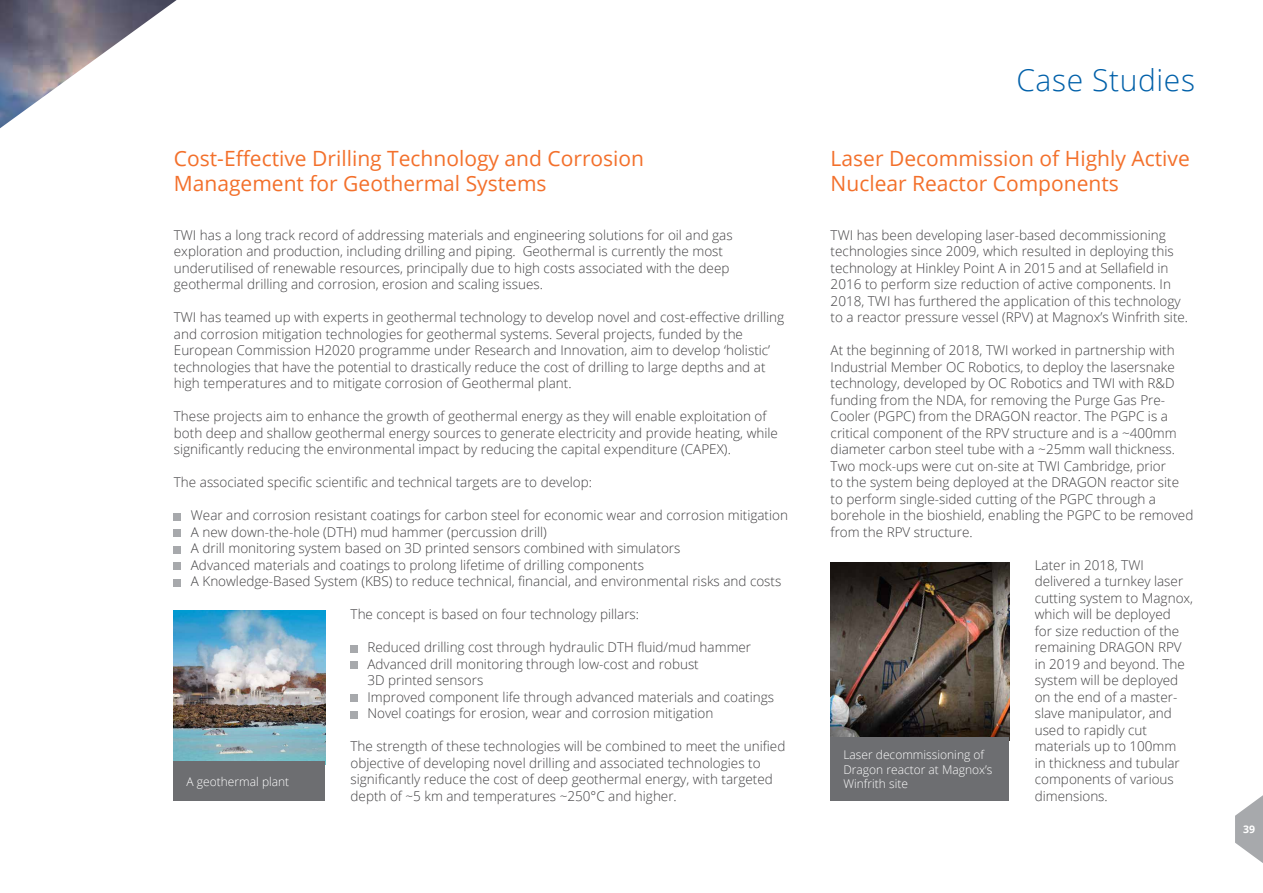
<style>
.page{position:relative;width:1263px;height:893px;background:#fff}
.page>*{position:absolute;margin:0;border:0;box-sizing:border-box;transform-origin:0 0}
.t1{font:300 30px "Open Sans";letter-spacing:.02em;color:#0060a9}
.t2{font:21px/25.2px "Open Sans";color:#f3702b}
.t3{font:300 13.5px/16.5px "Open Sans";color:#414042}
.t4{font:300 12px/14.4px "Open Sans";color:#fff}
.t5{font:700 10.5px "Open Sans";color:#fff}
</style>
<div class="page">
<svg style="left:0;top:0;width:181px;height:801px"></svg>
<svg style="left:1235px;top:795px;width:28px;height:68px"></svg>
<div style="left:174px;top:513px;width:7px;height:7px;background:#a7a9ac"></div>
<div style="left:174px;top:529px;width:7px;height:8px;background:#a7a9ac"></div>
<div style="left:174px;top:546px;width:7px;height:7px;background:#a7a9ac"></div>
<div style="left:174px;top:562px;width:7px;height:8px;background:#a7a9ac"></div>
<div style="left:174px;top:579px;width:7px;height:7px;background:#a7a9ac"></div>
<div style="left:351px;top:645px;width:7px;height:7px;background:#a7a9ac"></div>
<div style="left:351px;top:661px;width:7px;height:8px;background:#a7a9ac"></div>
<div style="left:351px;top:694px;width:7px;height:8px;background:#a7a9ac"></div>
<div style="left:351px;top:711px;width:7px;height:7px;background:#a7a9ac"></div>
<img style="left:831px;top:563px;width:178px;height:174px">
<div style="left:831px;top:737px;width:178px;height:64px;background:#6d6e71"></div>
<img style="left:174px;top:610px;width:151px;height:151px">
<div style="left:174px;top:761px;width:151px;height:40px;background:#6d6e71"></div>
<h1 class="t1" style="left:1016px;top:60px;width:180px">Case Studies</h1>
<h2 class="t2" style="left:174px;top:145px;width:472px">Cost-Effective Drilling Technology and Corrosion<br>Management for Geothermal Systems</h2>
<p class="t3" style="left:174px;top:226px;width:560px">TWI has a long track record of addressing materials and engineering solutions for oil and gas exploration and production, including drilling and piping. Geothermal is currently the most underutilised of renewable resources, principally due to high costs associated with the deep geothermal drilling and corrosion, erosion and scaling issues.</p>
<p class="t3" style="left:174px;top:309px;width:612px">TWI has teamed up with experts in geothermal technology to develop novel and cost-effective drilling and corrosion mitigation technologies for geothermal systems. Several projects, funded by the European Commission H2020 programme under Research and Innovation, aim to develop ‘holistic’ technologies that have the potential to drastically reduce the cost of drilling to large depths and at high temperatures and to mitigate corrosion of Geothermal plant.</p>
<p class="t3" style="left:174px;top:408px;width:606px">These projects aim to enhance the growth of geothermal energy as they will enable exploitation of both deep and shallow geothermal energy sources to generate electricity and provide heating, while significantly reducing the environmental impact by reducing the capital expenditure (CAPEX).</p>
<p class="t3" style="left:174px;top:474px;width:420px">The associated specific scientific and technical targets are to develop:</p>
<p class="t3" style="left:191px;top:507px;width:599px">Wear and corrosion resistant coatings for carbon steel for economic wear and corrosion mitigation A new down-the-hole (DTH) mud hammer (percussion drill)<br>A drill monitoring system based on 3D printed sensors combined with simulators<br>Advanced materials and coatings to prolong lifetime of drilling components<br>A Knowledge-Based System (KBS) to reduce technical, financial, and environmental risks and costs</p>
<p class="t3" style="left:351px;top:606px;width:290px">The concept is based on four technology pillars:</p>
<p class="t3" style="left:367px;top:639px;width:408px">Reduced drilling cost through hydraulic DTH fluid/mud hammer Advanced drill monitoring through low-cost and robust<br>3D printed sensors<br>Improved component life through advanced materials and coatings Novel coatings for erosion, wear and corrosion mitigation</p>
<p class="t3" style="left:351px;top:738px;width:436px">The strength of these technologies will be combined to meet the unified objective of developing novel drilling and associated technologies to significantly reduce the cost of deep geothermal energy, with targeted depth of ~5 km and temperatures ~250°C and higher.</p>
<h2 class="t2" style="left:831px;top:145px;width:361px">Laser Decommission of Highly Active<br>Nuclear Reactor Components</h2>
<p class="t3" style="left:831px;top:226px;width:359px">TWI has been developing laser-based decommissioning technologies since 2009, which resulted in deploying this technology at Hinkley Point A in 2015 and at Sellafield in 2016 to perform size reduction of active components. In 2018, TWI has furthered the application of this technology to a reactor pressure vessel (RPV) at Magnox’s Winfrith site.</p>
<p class="t3" style="left:831px;top:342px;width:364px">At the beginning of 2018, TWI worked in partnership with Industrial Member OC Robotics, to deploy the lasersnake technology, developed by OC Robotics and TWI with R&amp;D funding from the NDA, for removing the Purge Gas Pre-Cooler (PGPC) from the DRAGON reactor. The PGPC is a critical component of the RPV structure and is a ~400mm diameter carbon steel tube with a ~25mm wall thickness.<br>Two mock-ups were cut on-site at TWI Cambridge, prior<br>to the system being deployed at the DRAGON reactor site to perform single-sided cutting of the PGPC through a borehole in the bioshield, enabling the PGPC to be removed from the RPV structure.</p>
<p class="t3" style="left:1035px;top:556px;width:160px">Later in 2018, TWI delivered a turnkey laser cutting system to Magnox, which will be deployed<br>for size reduction of the remaining DRAGON RPV in 2019 and beyond. The system will be deployed on the end of a master&shy;slave manipulator, and used to rapidly cut materials up to 100mm<br>in thickness and tubular components of various dimensions.</p>
<p class="t4" style="left:843px;top:747px;width:151px">Laser decommissioning of<br>Dragon reactor at Magnox’s</p>
<p class="t4" style="left:187px;top:774px;width:104px">A geothermal plant</p>
<p class="t4" style="left:843px;top:776px;width:66px">Winfrith site</p>
<p class="t5" style="left:1243px;top:822px;width:13px">39</p>
</div>
